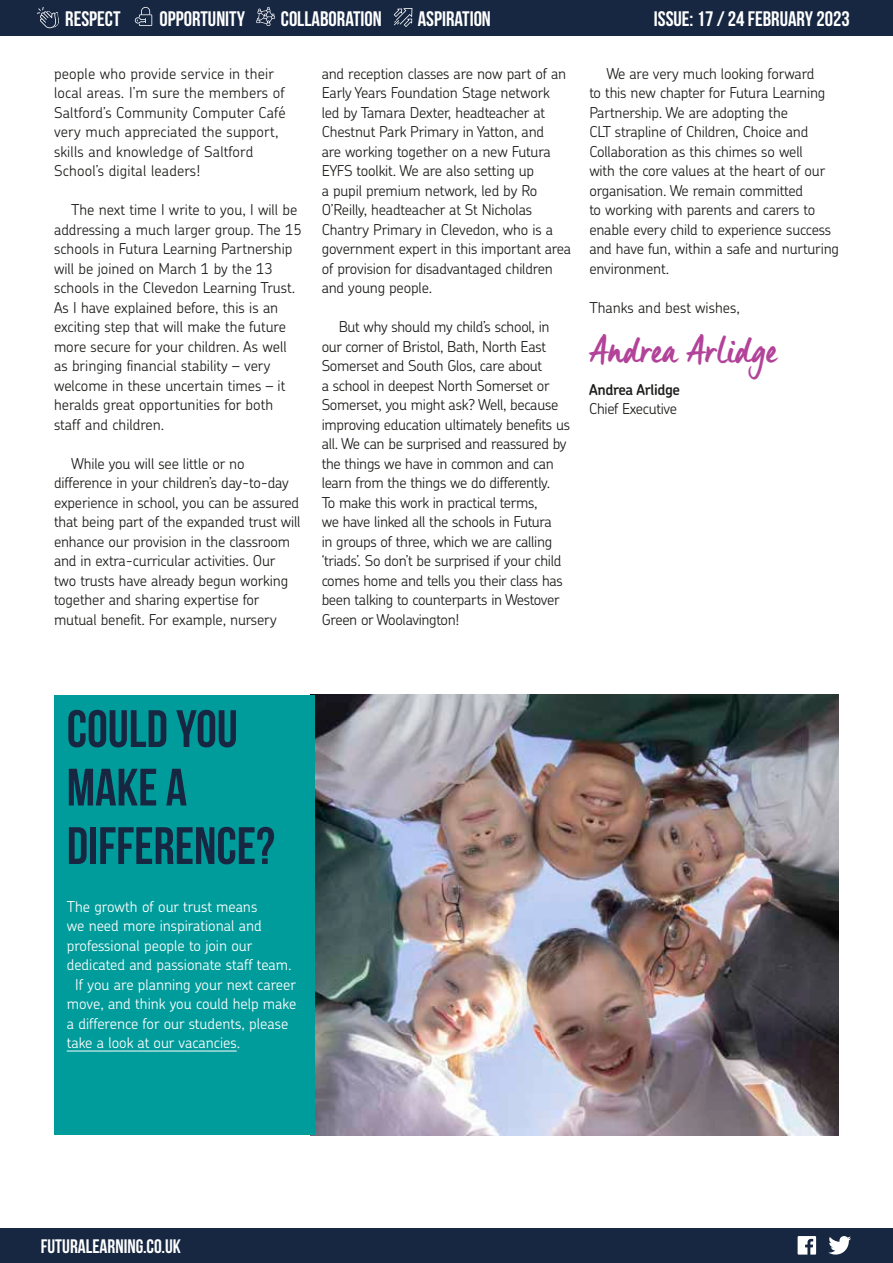
<style>
.page{position:relative;width:893px;height:1263px;background:#fff}
.page>*{position:absolute;margin:0;border:0;box-sizing:border-box;transform-origin:0 0}
.t1{font:52.5px/58.5px "Bebas Neue";color:#172742}
.t2{font:37.5px "Manus Smooth";letter-spacing:.01em;color:#b24399}
.t3{font:21px "Bebas Neue";color:#fff}
.t4{font:19.5px "Bebas Neue";color:#fff}
.t5{font:300 15px/19.5px "Chevin Pro";letter-spacing:-.01em;color:#1d1d1b}
.t6{font:300 15px "Chevin Pro";color:#fff}
.t7{font:300 15px/19.5px "Chevin Pro";letter-spacing:.01em;color:#1d1d1b}
.t8{font:600 15px "Chevin Pro";letter-spacing:-.025em;color:#1d1d1b}
</style>
<div class="page">
<div style="left:0;top:1228px;width:893px;height:35px;background:#172742"></div>
<svg style="left:798px;top:1236px;width:18px;height:18px"></svg>
<svg style="left:828px;top:1236px;width:23px;height:18px"></svg>
<div style="left:0;top:0;width:893px;height:35px;background:#172742"></div>
<svg style="left:36px;top:7px;width:23px;height:21px"></svg>
<svg style="left:256px;top:7px;width:19px;height:19px"></svg>
<svg style="left:135px;top:7px;width:17px;height:19px"></svg>
<svg style="left:394px;top:8px;width:18px;height:19px"></svg>
<img style="left:315px;top:695px;width:524px;height:440px">
<div style="left:54px;top:695px;width:261px;height:440px;background:#009c9b"></div>
<hr style="left:67px;top:1050px;width:170px;height:1px;background:#fff">
<h3 class="t3" style="left:65px;top:7px;width:57px">RESPECT</h3>
<h3 class="t3" style="left:160px;top:7px;width:87px">OPPORTUNITY</h3>
<h3 class="t3" style="left:281px;top:7px;width:102px">COLLABORATION</h3>
<h3 class="t3" style="left:418px;top:7px;width:75px">ASPIRATION</h3>
<h3 class="t3" style="left:654px;top:7px;width:197px">ISSUE: 17 / 24 FEBRUARY 2023</h3>
<p class="t7" style="left:54px;top:63px;width:233px">people who provide service in their local areas. I’m sure the members of Saltford’s Community Computer Café very much appreciated the support, skills and knowledge of Saltford School’s digital leaders!</p>
<p class="t5" style="left:54px;top:200px;width:249px;text-indent:17px">The next time I write to you, I will be addressing a much larger group. The 15 schools in Futura Learning Partnership will be joined on March 1 by the 13 schools in the Clevedon Learning Trust.<br>As I have explained before, this is an exciting step that will make the future more secure for your children. As well as bringing financial stability – very welcome in these uncertain times – it heralds great opportunities for both staff and children.</p>
<p class="t5" style="left:54px;top:453px;width:248px;text-indent:17px">While you will see little or no difference in your children’s day-to-day experience in school, you can be assured that being part of the expanded trust will enhance our provision in the classroom and in extra-curricular activities. Our two trusts have already begun working together and sharing expertise for mutual benefit. For example, nursery</p>
<p class="t5" style="left:322px;top:63px;width:251px">and reception classes are now part of an Early Years Foundation Stage network led by Tamara Dexter, headteacher at Chestnut Park Primary in Yatton, and<br>are working together on a new Futura EYFS toolkit. We are also setting up<br>a pupil premium network, led by Ro O’Reilly, headteacher at St Nicholas Chantry Primary in Clevedon, who is a government expert in this important area of provision for disadvantaged children and young people.</p>
<p class="t5" style="left:322px;top:317px;width:250px;text-indent:17px">But why should my child’s school, in our corner of Bristol, Bath, North East Somerset and South Glos, care about<br>a school in deepest North Somerset or Somerset, you might ask? Well, because improving education ultimately benefits us all. We can be surprised and reassured by the things we have in common and can learn from the things we do differently.<br>To make this work in practical terms,<br>we have linked all the schools in Futura<br>in groups of three, which we are calling ‘triads’. So don’t be surprised if your child comes home and tells you their class has been talking to counterparts in Westover Green or Woolavington!</p>
<p class="t5" style="left:589px;top:63px;width:251px;text-indent:17px">We are very much looking forward<br>to this new chapter for Futura Learning Partnership. We are adopting the<br>CLT strapline of Children, Choice and Collaboration as this chimes so well<br>with the core values at the heart of our organisation. We remain committed<br>to working with parents and carers to enable every child to experience success and have fun, within a safe and nurturing environment.</p>
<p class="t5" style="left:589px;top:297px;width:152px">Thanks and best wishes,</p>
<h2 class="t2" style="left:589px;top:327px;width:189px">Andrea Arlidge</h2>
<p class="t8" style="left:589px;top:379px;width:92px">Andrea Arlidge</p>
<p class="t5" style="left:589px;top:398px;width:89px">Chief Executive</p>
<h1 class="t1" style="left:67px;top:699px;width:210px">COULD YOU<br>MAKE A<br>DIFFERENCE?</h1>
<p class="t6" style="left:67px;top:896px;width:192px">The growth of our trust means</p>
<p class="t6" style="left:67px;top:915px;width:196px">we need more inspirational and</p>
<p class="t6" style="left:67px;top:935px;width:187px">professional people to join our</p>
<p class="t6" style="left:67px;top:954px;width:226px">dedicated and passionate staff team.</p>
<p class="t6" style="left:75px;top:974px;width:222px">If you are planning your next career</p>
<p class="t6" style="left:67px;top:993px;width:231px">move, and think you could help make</p>
<p class="t6" style="left:67px;top:1013px;width:223px">a difference for our students, please</p>
<p class="t6" style="left:67px;top:1032px;width:175px">take a look at our vacancies.</p>
<h3 class="t4" style="left:41px;top:1235px;width:142px">FUTURALEARNING.CO.UK</h3>
</div>
